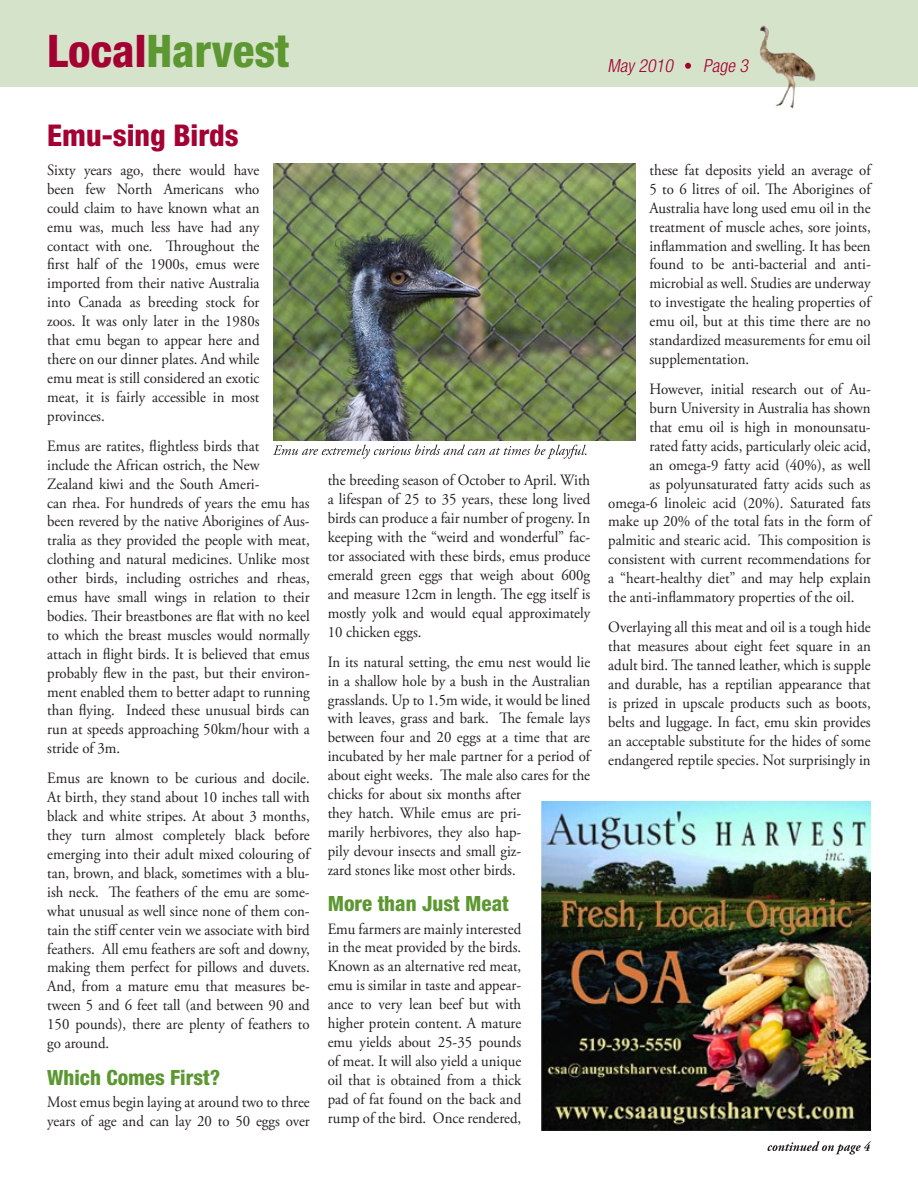
<style>
.page{position:relative;width:918px;height:1188px;background:#fff}
.page>*{position:absolute;margin:0;border:0;box-sizing:border-box;transform-origin:0 0}
.t1{font:800 condensed 45px "Helvetica Neue LT Std";color:#5c9731}
.t2{font:800 condensed 30px "Helvetica Neue LT Std";color:#a40133}
.t3{font:800 condensed 21px "Helvetica Neue LT Std";color:#5c9731}
.t4{font:italic 300 condensed 18px "Helvetica Neue LT Std";color:#a40133}
.t5{font:15.75px/18.9px "Adobe Garamond Pro";color:#231f20;text-align:justify;scale:.94 1}
.s1{color:#a40133}
</style>
<div class="page">
<div style="left:0;top:0;width:918px;height:87px;background:#d6e3cb"></div>
<img style="left:273px;top:164px;width:363px;height:276px">
<svg style="left:767px;top:1141px;width:104px;height:13px"></svg>
<svg style="left:685px;top:63px;width:6px;height:6px"></svg>
<img style="left:542px;top:801px;width:329px;height:330px">
<img style="left:760px;top:25px;width:56px;height:84px">
<svg style="left:273px;top:445px;width:313px;height:14px"></svg>
<h1 class="t1" style="left:47px;top:23px;width:244px"><span class="s1">Local</span>Harvest</h1>
<p class="t4" style="left:608px;top:56px;width:71px">May2010</p>
<p class="t4" style="left:703px;top:56px;width:50px">Page 3</p>
<h2 class="t2" style="left:47px;top:117px;width:193px">Emu-sing Birds</h2>
<p class="t5" style="left:47px;top:161px;width:227px">Sixty years ago, there would have been few North Americans who could claim to have known what an emu was, much less have had any contact with one. Throughout the first half of the 1900s, emus were imported from their native Australia into Canada as breeding stock for zoos. It was only later in the 1980s that emu began to appear here and there on our dinner plates. And while emu meat is still considered an exotic meat, it is fairly accessible in most provinces.</p>
<p class="t5" style="left:47px;top:437px;width:281px;text-align:left">Emus are ratites, flightless birds that<br>include the African ostrich, the New<br>Zealand kiwi and the South Ameri-<br>can rhea. For hundreds of years the emu has been revered by the native Aborigines of Aus&shy;tralia as they provided the people with meat, clothing and natural medicines. Unlike most other birds, including ostriches and rheas, emus have small wings in relation to their bodies. Their breastbones are flat with no keel to which the breast muscles would normally attach in flight birds. It is believed that emus probably flew in the past, but their environ&shy;ment enabled them to better adapt to running than flying. Indeed these unusual birds can run at speeds approaching 50km/hour with a stride of 3m.</p>
<p class="t5" style="left:47px;top:770px;width:281px">Emus are known to be curious and docile.<br>At birth, they stand about 10 inches tall with black and white stripes. At about 3 months, they turn almost completely black before emerging into their adult mixed colouring of tan, brown, and black, sometimes with a blu&shy;ish neck. The feathers of the emu are some&shy;what unusual as well since none of them con&shy;tain the stiff center vein we associate with bird feathers. All emu feathers are soft and downy, making them perfect for pillows and duvets.<br>And, from a mature emu that measures be&shy;tween 5 and 6 feet tall (and between 90 and 150 pounds), there are plenty of feathers to go around.</p>
<h3 class="t3" style="left:47px;top:1064px;width:175px">Which Comes First?</h3>
<p class="t5" style="left:47px;top:1093px;width:281px">Most emus begin laying at around two to three years of age and can lay 20 to 50 eggs over</p>
<p class="t5" style="left:328px;top:471px;width:281px">the breeding season of October to April. With a lifespan of 25 to 35 years, these long lived birds can produce a fair number of progeny. In keeping with the “weird and wonderful” fac&shy;tor associated with these birds, emus produce emerald green eggs that weigh about 600g and measure 12cm in length. The egg itself is mostly yolk and would equal approximately 10 chicken eggs.</p>
<p class="t5" style="left:328px;top:653px;width:281px;text-align:left">In its natural setting, the emu nest would lie in a shallow hole by a bush in the Australian grasslands. Up to 1.5m wide, it would be lined with leaves, grass and bark. The female lays between four and 20 eggs at a time that are incubated by her male partner for a period of about eight weeks. The male also cares for the chicks for about six months after<br>they hatch. While emus are pri-<br>marily herbivores, they also hap-<br>pily devour insects and small giz-<br>zard stones like most other birds.</p>
<h3 class="t3" style="left:328px;top:891px;width:183px">More than Just Meat</h3>
<p class="t5" style="left:328px;top:920px;width:207px">Emu farmers are mainly interested in the meat provided by the birds.<br>Known as an alternative red meat, emu is similar in taste and appear&shy;ance to very lean beef but with higher protein content. A mature emu yields about 25-35 pounds of meat. It will also yield a unique oil that is obtained from a thick pad of fat found on the back and rump of the bird. Once rendered,</p>
<p class="t5" style="left:650px;top:161px;width:237px">these fat deposits yield an average of 5 to 6 litres of oil. The Aborigines of Australia have long used emu oil in the treatment of muscle aches, sore joints, inflammation and swelling. It has been found to be anti-bacterial and anti&shy;microbial as well. Studies are underway to investigate the healing properties of emu oil, but at this time there are no standardized measurements for emu oil supplementation.</p>
<p class="t5" style="left:650px;top:380px;width:237px">However, initial research out of Au-</p>
<p class="t5" style="left:650px;top:399px;width:237px">burn University in Australia has shown</p>
<p class="t5" style="left:650px;top:418px;width:237px">that emu oil is high in monounsatu-</p>
<p class="t5" style="left:650px;top:437px;width:237px">rated fatty acids, particularly oleic acid,</p>
<p class="t5" style="left:650px;top:456px;width:237px">an omega-9 fatty acid (40%), as well</p>
<p class="t5" style="left:650px;top:475px;width:237px">as polyunsaturated fatty acids such as</p>
<p class="t5" style="left:608px;top:494px;width:281px">omega-6 linoleic acid (20%). Saturated fats</p>
<p class="t5" style="left:608px;top:513px;width:281px">make up 20% of the total fats in the form of</p>
<p class="t5" style="left:608px;top:531px;width:281px">palmitic and stearic acid. This composition is</p>
<p class="t5" style="left:608px;top:550px;width:281px">consistent with current recommendations for</p>
<p class="t5" style="left:608px;top:569px;width:281px">a “heart-healthy diet” and may help explain</p>
<p class="t5" style="left:608px;top:588px;width:263px">the anti-inflammatory properties of the oil.</p>
<p class="t5" style="left:608px;top:618px;width:281px">Overlaying all this meat and oil is a tough hide that measures about eight feet square in an adult bird. The tanned leather, which is supple and durable, has a reptilian appearance that is prized in upscale products such as boots, belts and luggage. In fact, emu skin provides an acceptable substitute for the hides of some endangered reptile species. Not surprisingly in</p>
</div>
